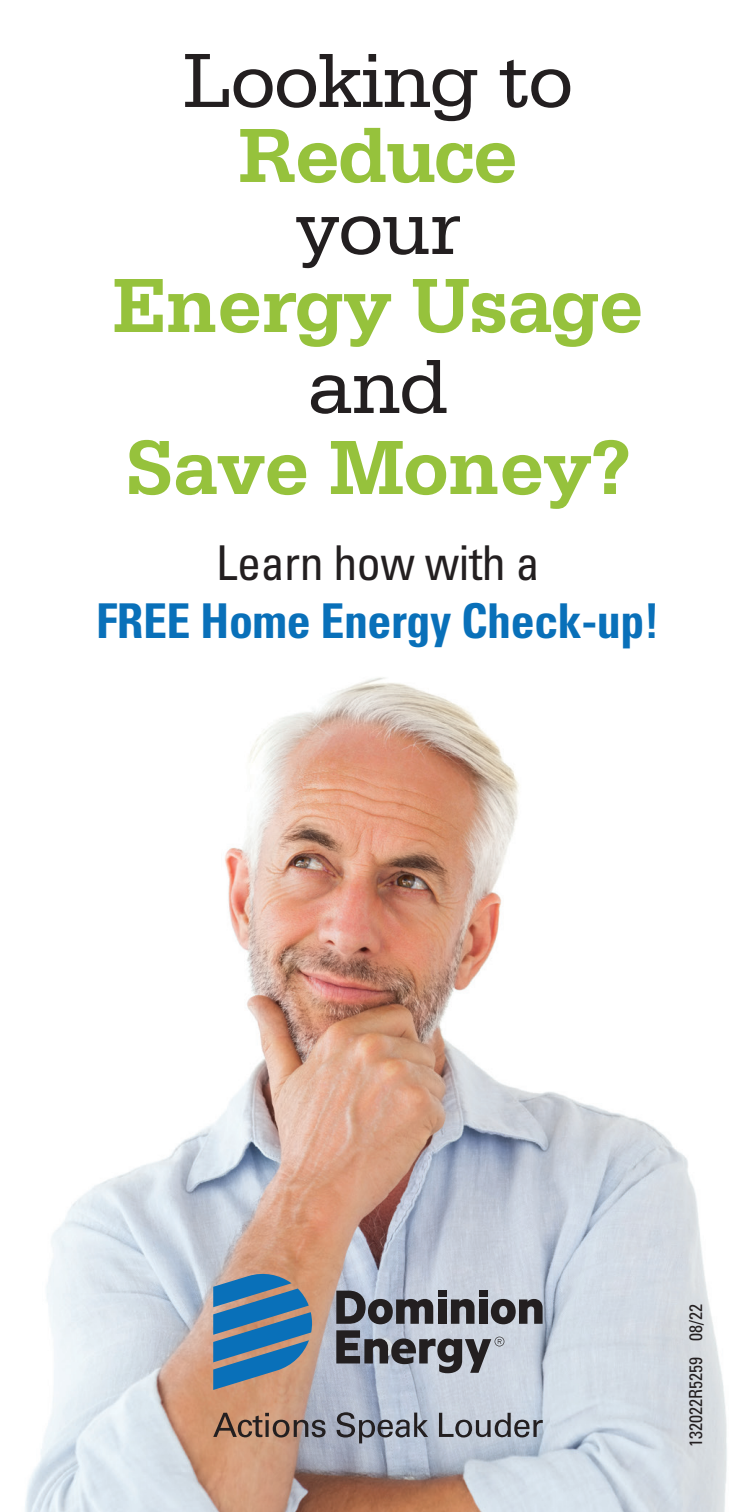
<style>
.page{position:relative;width:756px;height:1512px;background:#fff}
.page>*{position:absolute;margin:0;border:0;box-sizing:border-box;transform-origin:0 0}
.t1{font:700 81px "Serifa Std";letter-spacing:-.02em;color:#96c23c}
.t2{font:81px "Serifa Std";letter-spacing:-.02em;color:#231f20}
.t3{font:700 condensed 48px "Univers LT Std";letter-spacing:-.01em;color:#0970b9}
.t4{font:condensed 48px "Univers LT Std";letter-spacing:-.01em;color:#231f20}
.t5{font:condensed 18px "Univers LT Std";color:#231f20}
</style>
<div class="page">
<img style="left:25px;top:677px;width:702px;height:835px">
<svg style="left:213px;top:1271px;width:99px;height:119px;background:#5a819f"></svg>
<svg style="left:336px;top:1291px;width:97px;height:33px;background:#666870"></svg>
<div style="left:438px;top:1299px;width:8px;height:25px;background:#231f20"></div>
<svg style="left:451px;top:1299px;width:24px;height:25px"></svg>
<div style="left:479px;top:1299px;width:9px;height:25px;background:#231f20"></div>
<svg style="left:491px;top:1299px;width:52px;height:25px"></svg>
<div style="left:479px;top:1291px;width:9px;height:6px;background:#231f20"></div>
<div style="left:438px;top:1291px;width:8px;height:6px;background:#231f20"></div>
<svg style="left:336px;top:1330px;width:168px;height:43px;background:#838790"></svg>
<svg style="left:213px;top:1413px;width:113px;height:25px;background:#957768"></svg>
<svg style="left:337px;top:1412px;width:91px;height:31px;background:#8a909d"></svg>
<svg style="left:439px;top:1413px;width:104px;height:25px;background:#969ba4"></svg>
<p class="t2" style="left:183px;top:36px;width:392px">Looking to</p>
<p class="t1" style="left:238px;top:108px;width:281px">Reduce</p>
<p class="t2" style="left:295px;top:183px;width:168px">your</p>
<p class="t1" style="left:112px;top:258px;width:533px">Energy Usage</p>
<p class="t2" style="left:308px;top:342px;width:142px">and</p>
<p class="t1" style="left:125px;top:420px;width:508px">Save Money?</p>
<p class="t4" style="left:216px;top:533px;width:325px">Learn how with a</p>
<p class="t3" style="left:96px;top:591px;width:565px">FREE Home Energy Check-up!</p>
<p class="t5" style="left:684px;top:1447px;width:144px;rotate:-90deg">132022R5259 08/22</p>
</div>
